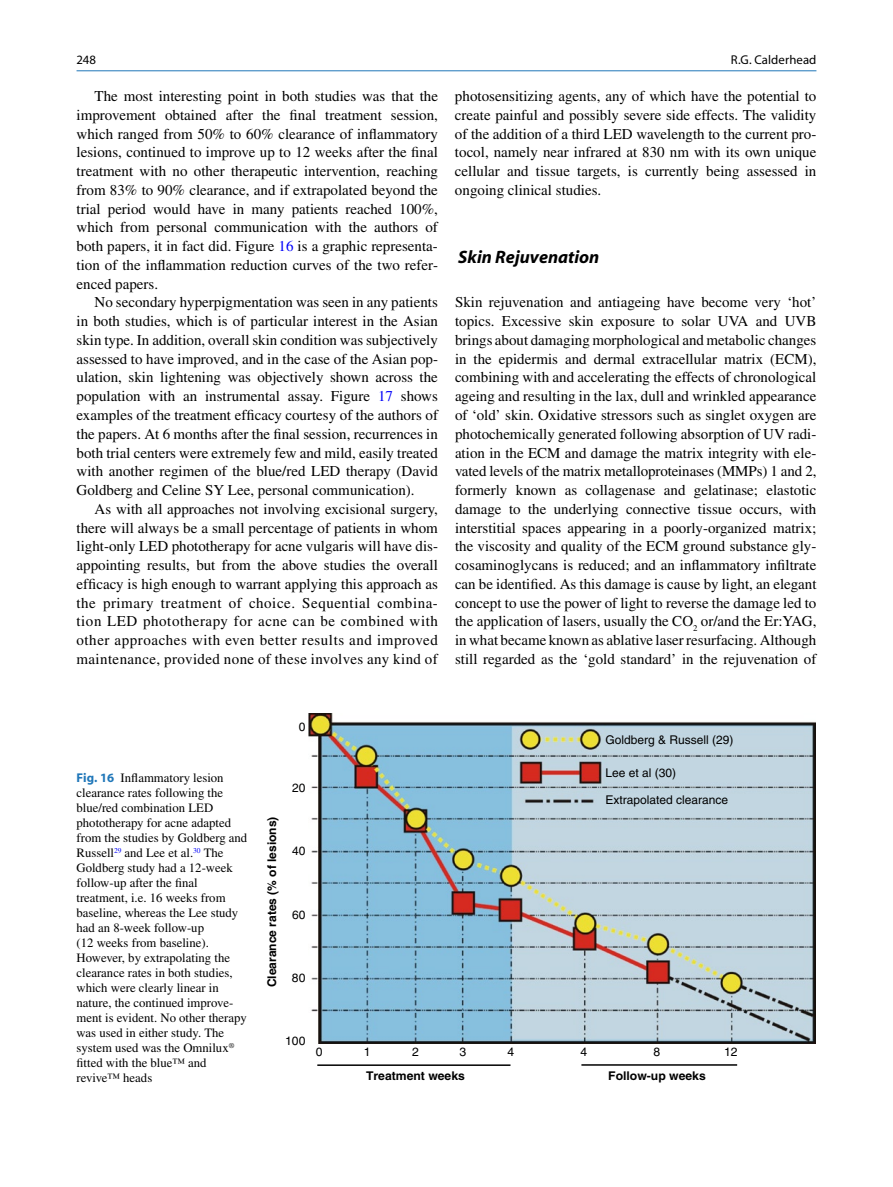
<style>
.page{position:relative;width:893px;height:1187px;background:#fff}
.page>*{position:absolute;margin:0;border:0;box-sizing:border-box;transform-origin:0 0}
.t1{font:italic 700 18px "Myriad";color:#000}
.t2{font:15px/18.8px "Times";color:#000;text-align:justify}
.t3{font:12.75px/15px "Times";color:#000}
.t4{font:12.75px "Myriad";letter-spacing:.01em;color:#000}
.t5{font:12px "Helvetica";color:#000}
.t6{font:700 12px "Helvetica";color:#000}
.s1{color:#0000fa}
.s2{font-family:"Myriad";font-weight:700;color:#2077b9}
</style>
<div class="page">
<hr style="left:77px;top:70px;width:739px;height:1px;background:#2077b9">
<img style="left:308px;top:713px;width:507px;height:330px">
<hr style="left:317px;top:1064px;width:193px;height:1px;background:#000">
<hr style="left:581px;top:1064px;width:156px;height:1px;background:#000">
<p class="t4" style="left:77px;top:54px;width:21px">248</p>
<p class="t4" style="left:731px;top:54px;width:87px">R.G. Calderhead</p>
<p class="t2" style="left:77px;top:87px;width:363px;text-indent:18px">The most interesting point in both studies was that the improvement obtained after the final treatment session, which ranged from 50% to 60% clearance of inflammatory lesions, continued to improve up to 12 weeks after the final treatment with no other therapeutic intervention, reaching from 83% to 90% clearance, and if extrapolated beyond the trial period would have in many patients reached 100%, which from personal communication with the authors of both papers, it in fact did. Figure <span class="s1">16</span> is a graphic representa&shy;tion of the inflammation reduction curves of the two refer&shy;enced papers.</p>
<p class="t2" style="left:77px;top:293px;width:363px;text-indent:18px">No secondary hyperpigmentation was seen in any patients in both studies, which is of particular interest in the Asian skin type. In addition, overall skin condition was subjectively assessed to have improved, and in the case of the Asian pop&shy;ulation, skin lightening was objectively shown across the population with an instrumental assay. Figure <span class="s1">17</span> shows examples of the treatment efficacy courtesy of the authors of the papers. At 6 months after the final session, recurrences in both trial centers were extremely few and mild, easily treated with another regimen of the blue/red LED therapy (David Goldberg and Celine SY Lee, personal communication).</p>
<p class="t2" style="left:77px;top:499px;width:363px;text-indent:18px">As with all approaches not involving excisional surgery, there will always be a small percentage of patients in whom light-only LED phototherapy for acne vulgaris will have dis&shy;appointing results, but from the above studies the overall efficacy is high enough to warrant applying this approach as the primary treatment of choice. Sequential combina&shy;tion LED phototherapy for acne can be combined with other approaches with even better results and improved maintenance, provided none of these involves any kind of</p>
<p class="t2" style="left:455px;top:87px;width:363px">photosensitizing agents, any of which have the potential to create painful and possibly severe side effects. The validity of the addition of a third LED wavelength to the current pro&shy;tocol, namely near infrared at 830 nm with its own unique cellular and tissue targets, is currently being assessed in ongoing clinical studies.</p>
<p class="t1" style="left:458px;top:248px;width:143px">Skin Rejuvenation</p>
<p class="t2" style="left:455px;top:293px;width:363px">Skin rejuvenation and antiageing have become very ‘hot’ topics. Excessive skin exposure to solar UVA and UVB brings about damaging morphological and metabolic changes in the epidermis and dermal extracellular matrix (ECM), combining with and accelerating the effects of chronological ageing and resulting in the lax, dull and wrinkled appearance of ‘old’ skin. Oxidative stressors such as singlet oxygen are photochemically generated following absorption of UV radi&shy;ation in the ECM and damage the matrix integrity with ele&shy;vated levels of the matrix metalloproteinases (MMPs) 1 and 2, formerly known as collagenase and gelatinase; elastotic damage to the underlying connective tissue occurs, with interstitial spaces appearing in a poorly-organized matrix; the viscosity and quality of the ECM ground substance gly&shy;cosaminoglycans is reduced; and an inflammatory infiltrate can be identified. As this damage is cause by light, an elegant concept to use the power of light to reverse the damage led to the application of lasers, usually the CO<sub>2</sub> or/and the Er:YAG, in what became known as ablative laser resurfacing. Although still regarded as the ‘gold standard’ in the rejuvenation of</p>
<p class="t3" style="left:77px;top:770px;width:172px"><span class="s2">Fig. 16</span> Inflammatory lesion clearance rates following the blue/red combination LED phototherapy for acne adapted from the studies by Goldberg and<br>Russell<sup>29</sup> and Lee et al.<sup>30</sup> The<br>Goldberg study had a 12-week follow-up after the final treatment, i.e. 16 weeks from baseline, whereas the Lee study had an 8-week follow-up<br>(12 weeks from baseline).<br>However, by extrapolating the clearance rates in both studies, which were clearly linear in nature, the continued improve&shy;ment is evident. No other therapy was used in either study. The system used was the Omnilux<sup>® </sup>fitted with the blue™ and revive™ heads</p>
<p class="t5" style="left:299px;top:720px;width:8px">0</p>
<p class="t6" style="left:265px;top:987px;width:172px;rotate:-90deg">Clearance rates (% of lesions)</p>
<p class="t5" style="left:292px;top:780px;width:15px">20</p>
<p class="t5" style="left:292px;top:844px;width:15px">40</p>
<p class="t5" style="left:292px;top:907px;width:15px">60</p>
<p class="t5" style="left:292px;top:970px;width:15px">80</p>
<p class="t5" style="left:605px;top:732px;width:130px">Goldberg &amp; Russell (29)</p>
<p class="t5" style="left:605px;top:766px;width:72px">Lee et al (30)</p>
<p class="t5" style="left:605px;top:793px;width:124px">Extrapolated clearance</p>
<p class="t5" style="left:285px;top:1033px;width:22px">100</p>
<p class="t5" style="left:316px;top:1044px;width:8px">0</p>
<p class="t5" style="left:364px;top:1044px;width:8px">1</p>
<p class="t5" style="left:412px;top:1044px;width:8px">2</p>
<p class="t6" style="left:366px;top:1068px;width:100px">Treatment weeks</p>
<p class="t6" style="left:608px;top:1068px;width:99px">Follow-up weeks</p>
<p class="t5" style="left:459px;top:1044px;width:8px">3</p>
<p class="t5" style="left:508px;top:1044px;width:8px">4</p>
<p class="t5" style="left:580px;top:1044px;width:8px">4</p>
<p class="t5" style="left:654px;top:1044px;width:8px">8</p>
<p class="t5" style="left:724px;top:1044px;width:15px">12</p>
</div>
